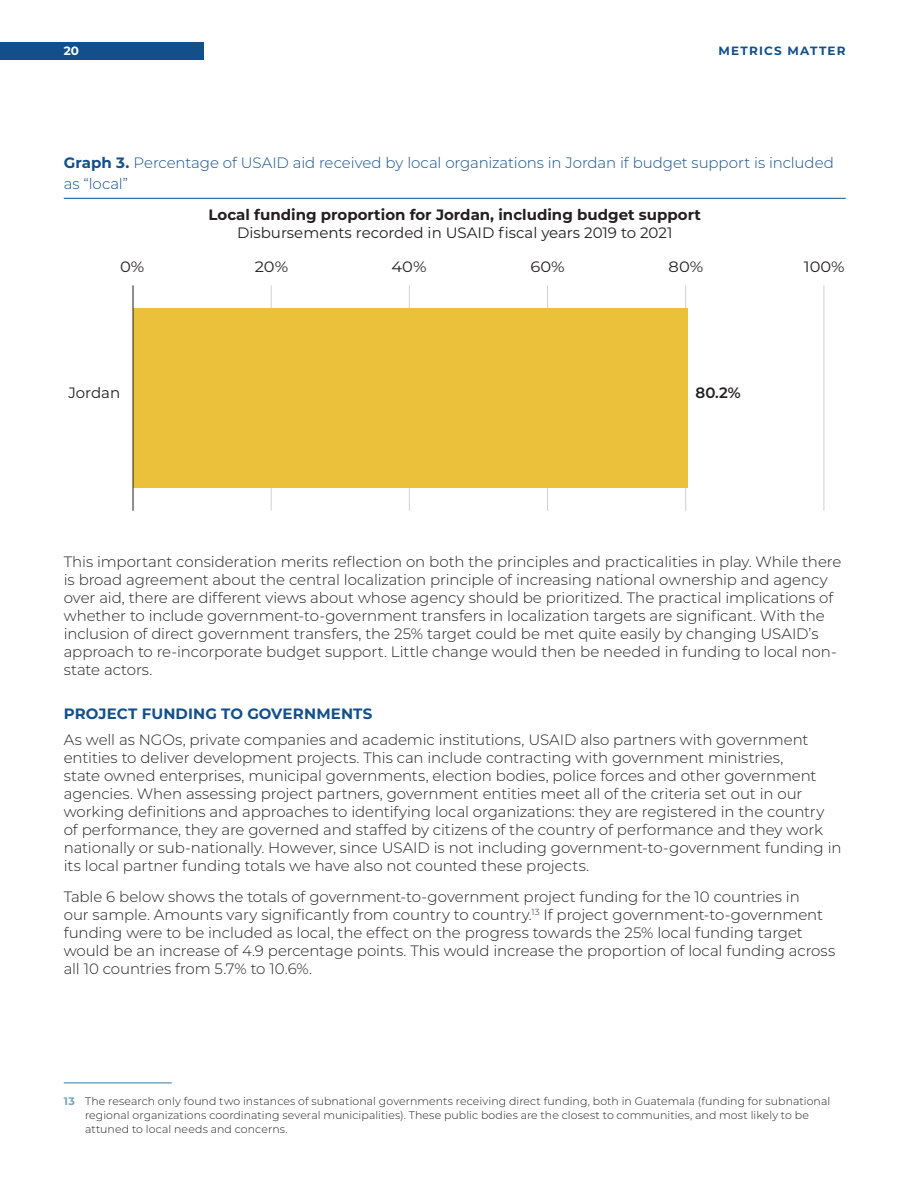
<style>
.page{position:relative;width:918px;height:1188px;background:#fff}
.page>*{position:absolute;margin:0;border:0;box-sizing:border-box;transform-origin:0 0}
.BODY{font:300 15px/18px "Montserrat";letter-spacing:-.005em;color:#231f20}
.t1{font:700 15px/18px "Montserrat";color:#231f20;text-align:center}
.Chart_Header{font:300 15px/21px "Montserrat";letter-spacing:-.005em;color:#13508b}
.Blue_Sub{font:700 15px "Montserrat";letter-spacing:.01em;color:#13508b}
.t2{font:15px "Montserrat";color:#231f20;scale:1.09 1}
.t3{font:15px "Montserrat";color:#231f20}
.t4{font:600 15px "Montserrat";color:#231f20}
.t5{font:15px "Montserrat";color:#231f20;scale:1.08 1}
.t6{font:700 12px "Montserrat";letter-spacing:.1em;color:#13508b}
.t7{font:700 12px "Montserrat";color:#fff}
.Footnotes___No_grid{font:300 10.95px/13.8px "Montserrat";letter-spacing:.005em;color:#231f20}
.s1{font-weight:700}
.s2{font-weight:400}
.s3{font-weight:700;color:#77a5bc}
</style>
<div class="page">
<div style="left:0;top:43px;width:204px;height:17px;background:#13508b"></div>
<hr style="left:64px;top:198px;width:782px;height:1px;background:#13508b">
<hr style="left:271px;top:285px;width:1px;height:226px;background:#d1d2d4">
<hr style="left:409px;top:285px;width:1px;height:226px;background:#d1d2d4">
<hr style="left:547px;top:285px;width:1px;height:226px;background:#d1d2d4">
<hr style="left:685px;top:285px;width:1px;height:226px;background:#d1d2d4">
<hr style="left:824px;top:285px;width:1px;height:226px;background:#d1d2d4">
<div style="left:133px;top:308px;width:554px;height:180px;background:#ebc03a"></div>
<hr style="left:133px;top:285px;width:1px;height:226px;background:#231f20">
<hr style="left:64px;top:1082px;width:108px;height:2px;background:#77a5bc">
<p class="t7" style="left:64px;top:42px;width:17px">20</p>
<p class="t6" style="left:719px;top:42px;width:129px">METRICS MATTER</p>
<p class="Chart_Header" style="left:64px;top:152px;width:772px"><span class="s1">Graph 3.</span> Percentage of USAID aid received by local organizations in Jordan if budget support is included as “local”</p>
<p class="t1" style="left:209px;top:205px;width:494px">Local funding proportion for Jordan, including budget support<br><span class="s2">Disbursements recorded in USAID fiscal years 2019 to 2021</span></p>
<p class="t2" style="left:120px;top:257px;width:24px">0%</p>
<p class="t2" style="left:255px;top:257px;width:32px">20%</p>
<p class="t2" style="left:392px;top:257px;width:34px">40%</p>
<p class="t2" style="left:531px;top:257px;width:33px">60%</p>
<p class="t2" style="left:669px;top:257px;width:33px">80%</p>
<p class="t5" style="left:804px;top:257px;width:39px">100%</p>
<p class="t3" style="left:68px;top:382px;width:53px">Jordan</p>
<p class="t4" style="left:696px;top:382px;width:47px">80.2%</p>
<p class="BODY" style="left:64px;top:552px;width:779px">This important consideration merits reflection on both the principles and practicalities in play. While there is broad agreement about the central localization principle of increasing national ownership and agency over aid, there are different views about whose agency should be prioritized. The practical implications of whether to include government-to-government transfers in localization targets are significant. With the inclusion of direct government transfers, the 25% target could be met quite easily by changing USAID’s approach to re-incorporate budget support. Little change would then be needed in funding to local non&shy;state actors.</p>
<p class="Blue_Sub" style="left:64px;top:702px;width:310px">PROJECT FUNDING TO GOVERNMENTS</p>
<p class="BODY" style="left:64px;top:730px;width:779px">As well as NGOs, private companies and academic institutions, USAID also partners with government entities to deliver development projects. This can include contracting with government ministries,<br>state owned enterprises, municipal governments, election bodies, police forces and other government agencies. When assessing project partners, government entities meet all of the criteria set out in our working definitions and approaches to identifying local organizations: they are registered in the country of performance, they are governed and staffed by citizens of the country of performance and they work nationally or sub-nationally. However, since USAID is not including government-to-government funding in its local partner funding totals we have also not counted these projects.</p>
<p class="BODY" style="left:64px;top:887px;width:773px">Table 6 below shows the totals of government-to-government project funding for the 10 countries in<br>our sample. Amounts vary significantly from country to country.<sup>13</sup> If project government-to-government funding were to be included as local, the effect on the progress towards the 25% local funding target would be an increase of 4.9 percentage points. This would increase the proportion of local funding across all 10 countries from 5.7% to 10.6%.</p>
<p class="Footnotes___No_grid" style="left:85px;top:1094px;width:747px;text-indent:-21px"><span class="s3">13</span> The research only found two instances of subnational governments receiving direct funding, both in Guatemala (funding for subnational regional organizations coordinating several municipalities). These public bodies are the closest to communities, and most likely to be attuned to local needs and concerns.</p>
</div>
